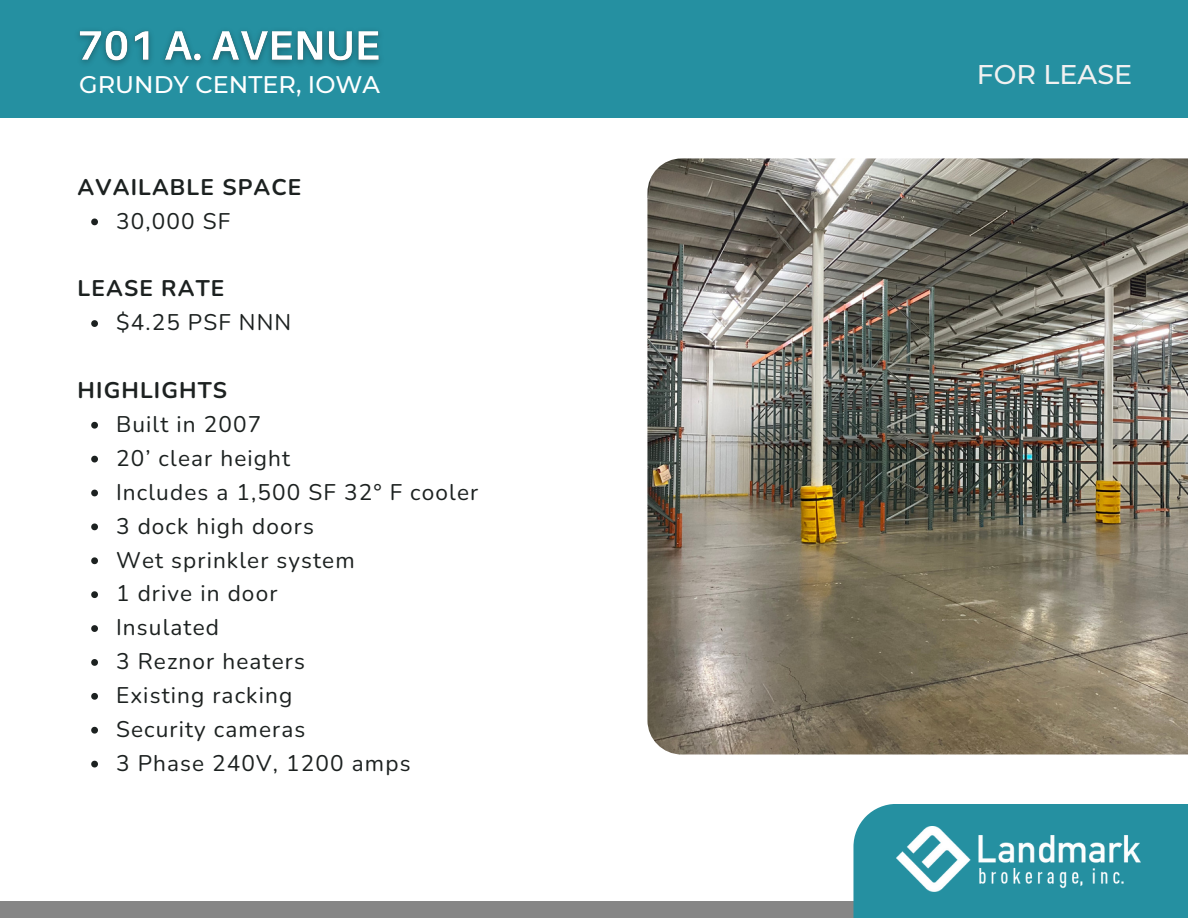
<style>
.page{position:relative;width:1188px;height:918px;background:#fff}
.page>*{position:absolute;margin:0;border:0;box-sizing:border-box;transform-origin:0 0}
.t1{font:500 27px "Montserrat";color:#f1f1f1}
.t2{font:500 24px "Montserrat";color:#fff}
.t3{font:22.65px "Nunito";letter-spacing:.05em;color:#1c2120}
.t4{font:700 22.65px "Nunito";letter-spacing:.05em;color:#1c2120}
</style>
<div class="page">
<div style="left:0;top:0;width:1188px;height:118px;background:#2590a1"></div>
<div style="left:0;top:901px;width:1188px;height:17px;background:#868686"></div>
<img style="left:647px;top:158px;width:541px;height:597px">
<svg style="left:91px;top:219px;width:7px;height:6px"></svg>
<svg style="left:91px;top:320px;width:7px;height:7px"></svg>
<svg style="left:91px;top:422px;width:7px;height:7px"></svg>
<svg style="left:91px;top:456px;width:7px;height:7px"></svg>
<svg style="left:91px;top:490px;width:7px;height:6px"></svg>
<svg style="left:91px;top:523px;width:7px;height:7px"></svg>
<svg style="left:91px;top:557px;width:7px;height:7px"></svg>
<svg style="left:91px;top:591px;width:7px;height:7px"></svg>
<svg style="left:91px;top:625px;width:7px;height:7px"></svg>
<svg style="left:91px;top:659px;width:7px;height:7px"></svg>
<svg style="left:91px;top:693px;width:7px;height:7px"></svg>
<svg style="left:91px;top:727px;width:7px;height:7px"></svg>
<svg style="left:91px;top:761px;width:7px;height:6px"></svg>
<img style="left:79px;top:30px;width:301px;height:35px">
<div style="left:853px;top:804px;width:335px;height:114px;background:#2590a1"></div>
<img style="left:897px;top:826px;width:244px;height:65px">
<p class="t2" style="left:79px;top:70px;width:302px">GRUNDY CENTER, IOWA</p>
<h2 class="t4" style="left:78px;top:172px;width:225px">AVAILABLE SPACE</h2>
<p class="t3" style="left:116px;top:206px;width:116px">30,000 SF</p>
<h3 class="t4" style="left:78px;top:274px;width:148px">LEASE RATE</h3>
<p class="t3" style="left:116px;top:307px;width:177px">$4.25 PSF NNN</p>
<h3 class="t4" style="left:78px;top:375px;width:151px">HIGHLIGHTS</h3>
<p class="t3" style="left:116px;top:409px;width:147px">Built in 2007</p>
<h3 class="t3" style="left:116px;top:443px;width:176px">20’ clear height</h3>
<p class="t3" style="left:116px;top:477px;width:364px">Includes a 1,500 SF 32° F cooler</p>
<p class="t3" style="left:116px;top:511px;width:199px">3 dock high doors</p>
<p class="t3" style="left:116px;top:545px;width:240px">Wet sprinkler system</p>
<p class="t3" style="left:116px;top:579px;width:163px">1 drive in door</p>
<p class="t3" style="left:116px;top:612px;width:104px">Insulated</p>
<p class="t3" style="left:116px;top:646px;width:190px">3 Reznor heaters</p>
<p class="t3" style="left:116px;top:680px;width:178px">Existing racking</p>
<p class="t3" style="left:116px;top:714px;width:191px">Security cameras</p>
<p class="t3" style="left:116px;top:748px;width:296px">3 Phase 240V, 1200 amps</p>
<p class="t1" style="left:977px;top:58px;width:157px">FOR LEASE</p>
</div>
